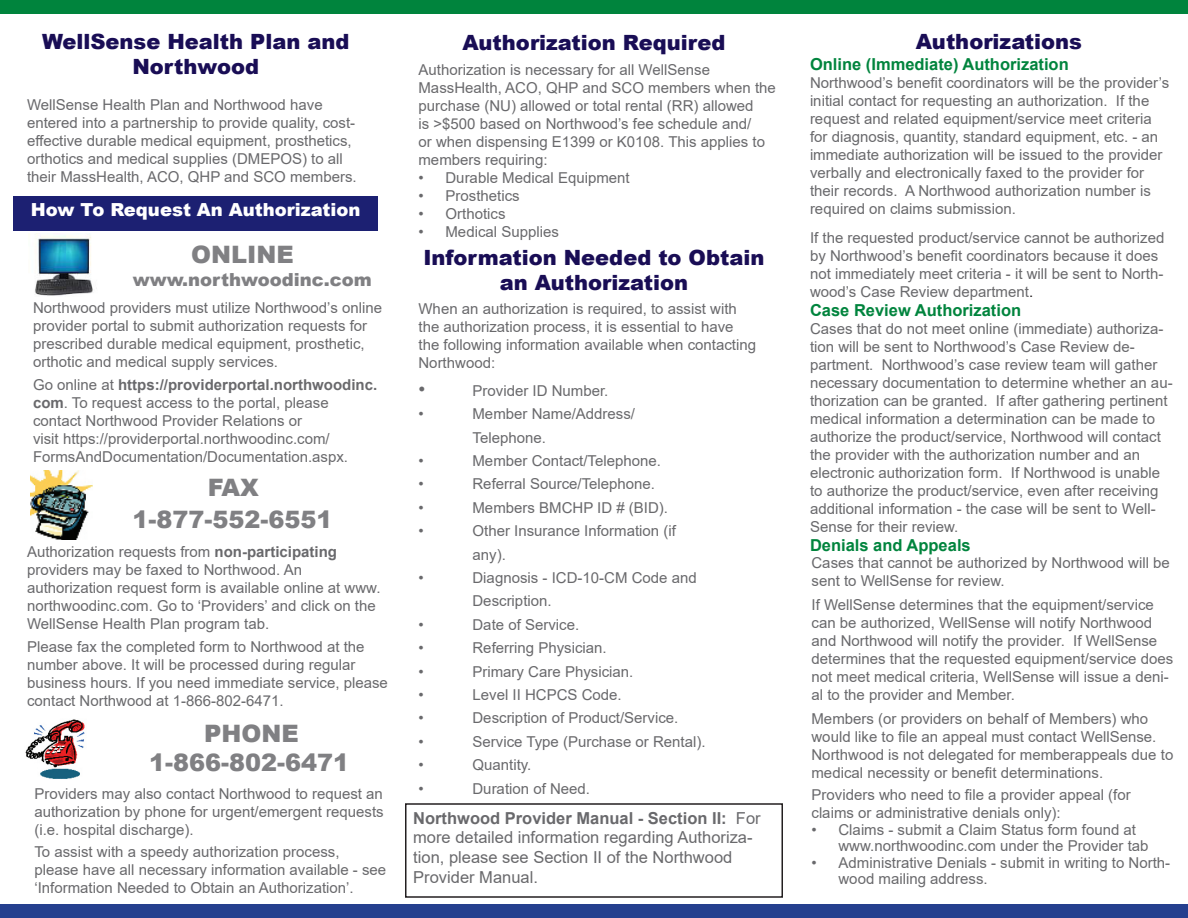
<style>
.page{position:relative;width:1188px;height:918px;background:#fff}
.page>*{position:absolute;margin:0;border:0;box-sizing:border-box;transform-origin:0 0}
.t1{font:900 24px "Arial";color:#808083}
.t2{font:900 21px/25.2px "Arial";color:#190d55;text-align:center}
.t3{font:19.5px "Arial";color:#69696c}
.t4{font:900 18px "Arial";color:#fff}
.t5{font:900 18px "Arial";color:#808083}
.t6{font:16.5px/19.8px "Arial";color:#69696c}
.t7{font:700 16.5px "Arial";color:#00843d}
.t8{font:15px/18px "Arial";color:#69696c}
.s1{font-weight:700}
.s2{color:#231f20}
</style>
<div class="page">
<div style="left:0;top:0;width:1188px;height:14px;background:#00843d"></div>
<div style="left:0;top:904px;width:1188px;height:14px;background:#253f8e"></div>
<div style="left:14px;top:196px;width:364px;height:35px;background:#1c2072"></div>
<img style="left:25px;top:719px;width:60px;height:60px">
<img style="left:30px;top:470px;width:63px;height:69px">
<div style="left:405px;top:803px;width:378px;height:95px;border:2px solid #231f20"></div>
<img style="left:35px;top:235px;width:58px;height:61px">
<p class="t2" style="left:42px;top:28px;width:309px">WellSense Health Plan and<br>Northwood</p>
<p class="t8" style="left:27px;top:96px;width:331px">WellSense Health Plan and Northwood have entered into a partnership to provide quality, cost&shy;effective durable medical equipment, prosthetics, orthotics and medical supplies (DMEPOS) to all their MassHealth, ACO, QHP and SCO members.</p>
<p class="t4" style="left:31px;top:197px;width:331px">How To Request An Authorization</p>
<p class="t1" style="left:191px;top:237px;width:104px">ONLINE</p>
<p class="t5" style="left:133px;top:267px;width:241px">www.northwoodinc.com</p>
<p class="t8" style="left:33px;top:298px;width:351px">Northwood providers must utilize Northwood’s online provider portal to submit authorization requests for prescribed durable medical equipment, prosthetic, orthotic and medical supply services.</p>
<p class="t8" style="left:33px;top:376px;width:346px">Go online at <span class="s1">https://providerportal.northwoodinc. com</span>. To request access to the portal, please contact Northwood Provider Relations or<br>visit https://providerportal.northwoodinc.com/ FormsAndDocumentation/Documentation.aspx.</p>
<p class="t1" style="left:208px;top:470px;width:53px">FAX</p>
<p class="t1" style="left:132px;top:502px;width:202px">1-877-552-6551</p>
<p class="t8" style="left:27px;top:543px;width:355px">Authorization requests from <span class="s1">non-participating </span>providers may be faxed to Northwood. An authorization request form is available online at www. northwoodinc.com. Go to ‘Providers’ and click on the WellSense Health Plan program tab.</p>
<p class="t8" style="left:27px;top:638px;width:362px">Please fax the completed form to Northwood at the number above. It will be processed during regular business hours. If you need immediate service, please contact Northwood at 1-866-802-6471.</p>
<p class="t1" style="left:204px;top:716px;width:96px">PHONE</p>
<p class="t1" style="left:149px;top:745px;width:202px">1-866-802-6471</p>
<p class="t8" style="left:34px;top:784px;width:351px;text-align:justify">Providers may also contact Northwood to request an authorization by phone for urgent/emergent requests (i.e. hospital discharge).</p>
<p class="t8" style="left:34px;top:843px;width:353px">To assist with a speedy authorization process, please have all necessary information available - see ‘Information Needed to Obtain an Authorization’.</p>
<p class="t2" style="left:463px;top:29px;width:264px">Authorization Required</p>
<p class="t8" style="left:418px;top:61px;width:359px">Authorization is necessary for all WellSense MassHealth, ACO, QHP and SCO members when the purchase (NU) allowed or total rental (RR) allowed<br>is &gt;$500 based on Northwood’s fee schedule and/<br>or when dispensing E1399 or K0108. This applies to members requiring:</p>
<p class="t8" style="left:418px;top:169px;width:213px">• Durable Medical Equipment</p>
<p class="t8" style="left:418px;top:187px;width:103px">• Prosthetics</p>
<p class="t8" style="left:418px;top:205px;width:89px">• Orthotics</p>
<p class="t8" style="left:418px;top:223px;width:142px">• Medical Supplies</p>
<p class="t2" style="left:423px;top:244px;width:343px">Information Needed to Obtain an Authorization</p>
<p class="t8" style="left:418px;top:299px;width:339px">When an authorization is required, to assist with the authorization process, it is essential to have the following information available when contacting Northwood:</p>
<p class="t3" style="left:418px;top:375px;width:8px">•</p>
<p class="t8" style="left:472px;top:381px;width:137px">Provider ID Number.</p>
<p class="t8" style="left:418px;top:405px;width:7px">•</p>
<p class="t8" style="left:472px;top:405px;width:164px">Member Name/Address/</p>
<p class="t8" style="left:472px;top:428px;width:75px">Telephone.</p>
<p class="t8" style="left:418px;top:452px;width:7px">•</p>
<p class="t8" style="left:472px;top:452px;width:190px">Member Contact/Telephone.</p>
<p class="t8" style="left:418px;top:475px;width:7px">•</p>
<p class="t8" style="left:472px;top:475px;width:184px">Referral Source/Telephone.</p>
<p class="t8" style="left:418px;top:498px;width:7px">•</p>
<p class="t8" style="left:472px;top:498px;width:197px">Members BMCHP ID # (BID).</p>
<p class="t8" style="left:418px;top:522px;width:7px">•</p>
<p class="t8" style="left:472px;top:522px;width:205px">Other Insurance Information (if</p>
<p class="t8" style="left:472px;top:545px;width:35px">any).</p>
<p class="t8" style="left:418px;top:569px;width:7px">•</p>
<p class="t8" style="left:472px;top:569px;width:226px">Diagnosis - ICD-10-CM Code and</p>
<p class="t8" style="left:472px;top:592px;width:81px">Description.</p>
<p class="t8" style="left:418px;top:615px;width:7px">•</p>
<p class="t8" style="left:472px;top:615px;width:108px">Date of Service.</p>
<p class="t8" style="left:418px;top:639px;width:7px">•</p>
<p class="t8" style="left:472px;top:639px;width:136px">Referring Physician.</p>
<p class="t8" style="left:418px;top:662px;width:7px">•</p>
<p class="t8" style="left:472px;top:662px;width:162px">Primary Care Physician.</p>
<p class="t8" style="left:418px;top:686px;width:7px">•</p>
<p class="t8" style="left:472px;top:686px;width:151px">Level II HCPCS Code.</p>
<p class="t8" style="left:418px;top:709px;width:7px">•</p>
<p class="t8" style="left:472px;top:709px;width:207px">Description of Product/Service.</p>
<p class="t8" style="left:418px;top:732px;width:7px">•</p>
<p class="t8" style="left:472px;top:732px;width:235px">Service Type (Purchase or Rental).</p>
<p class="t8" style="left:418px;top:756px;width:7px">•</p>
<p class="t8" style="left:472px;top:756px;width:60px">Quantity.</p>
<p class="t8" style="left:418px;top:779px;width:7px">•</p>
<p class="t8" style="left:472px;top:779px;width:119px">Duration of Need.</p>
<p class="t6" style="left:413px;top:808px;width:349px"><span class="s1">Northwood Provider Manual - Section II:</span> For more detailed information regarding Authoriza&shy;tion, please see Section II of the Northwood Provider Manual.</p>
<p class="t2" style="left:916px;top:28px;width:168px">Authorizations</p>
<p class="t7" style="left:810px;top:52px;width:260px">Online (Immediate) Authorization</p>
<p class="t8" style="left:810px;top:74px;width:361px">Northwood’s benefit coordinators will be the provider’s initial contact for requesting an authorization. If the request and related equipment/service meet criteria for diagnosis, quantity, standard equipment, etc. - an immediate authorization will be issued to the provider verbally and electronically faxed to the provider for their records. A Northwood authorization number is required on claims submission.</p>
<p class="t8" style="left:810px;top:229px;width:356px">If the requested product/service cannot be authorized by Northwood’s benefit coordinators because it does not immediately meet criteria - it will be sent to North&shy;wood’s Case Review department<span class="s2">.</span></p>
<p class="t7" style="left:810px;top:299px;width:213px">Case Review Authorization</p>
<p class="t8" style="left:810px;top:319px;width:364px">Cases that do not meet online (immediate) authoriza&shy;tion will be sent to Northwood’s Case Review de&shy;partment. Northwood’s case review team will gather necessary documentation to determine whether an au&shy;thorization can be granted. If after gathering pertinent medical information a determination can be made to authorize the product/service, Northwood will contact the provider with the authorization number and an electronic authorization form. If Northwood is unable to authorize the product/service, even after receiving additional information - the case will be sent to Well-Sense for their review.</p>
<p class="t7" style="left:810px;top:534px;width:162px">Denials and Appeals</p>
<p class="t8" style="left:812px;top:553px;width:360px">Cases that cannot be authorized by Northwood will be sent to WellSense for review.</p>
<p class="t8" style="left:812px;top:595px;width:363px">If WellSense determines that the equipment/service can be authorized, WellSense will notify Northwood and Northwood will notify the provider. If WellSense determines that the requested equipment/service does not meet medical criteria, WellSense will issue a deni&shy;al to the provider and Member.</p>
<p class="t8" style="left:812px;top:709px;width:363px">Members (or providers on behalf of Members) who would like to file an appeal must contact WellSense.<br>Northwood is not delegated for memberappeals due to medical necessity or benefit determinations.</p>
<p class="t8" style="left:812px;top:786px;width:321px">Providers who need to file a provider appeal (for claims or administrative denials only):</p>
<p class="t8" style="left:838px;top:821px;width:312px;line-height:16.5px;text-indent:-27px">• Claims - submit a Claim Status form found at www.northwoodinc.com under the Provider tab</p>
<p class="t8" style="left:838px;top:854px;width:333px;line-height:16.5px;text-indent:-27px">• Administrative Denials - submit in writing to North&shy;wood mailing address.</p>
</div>
